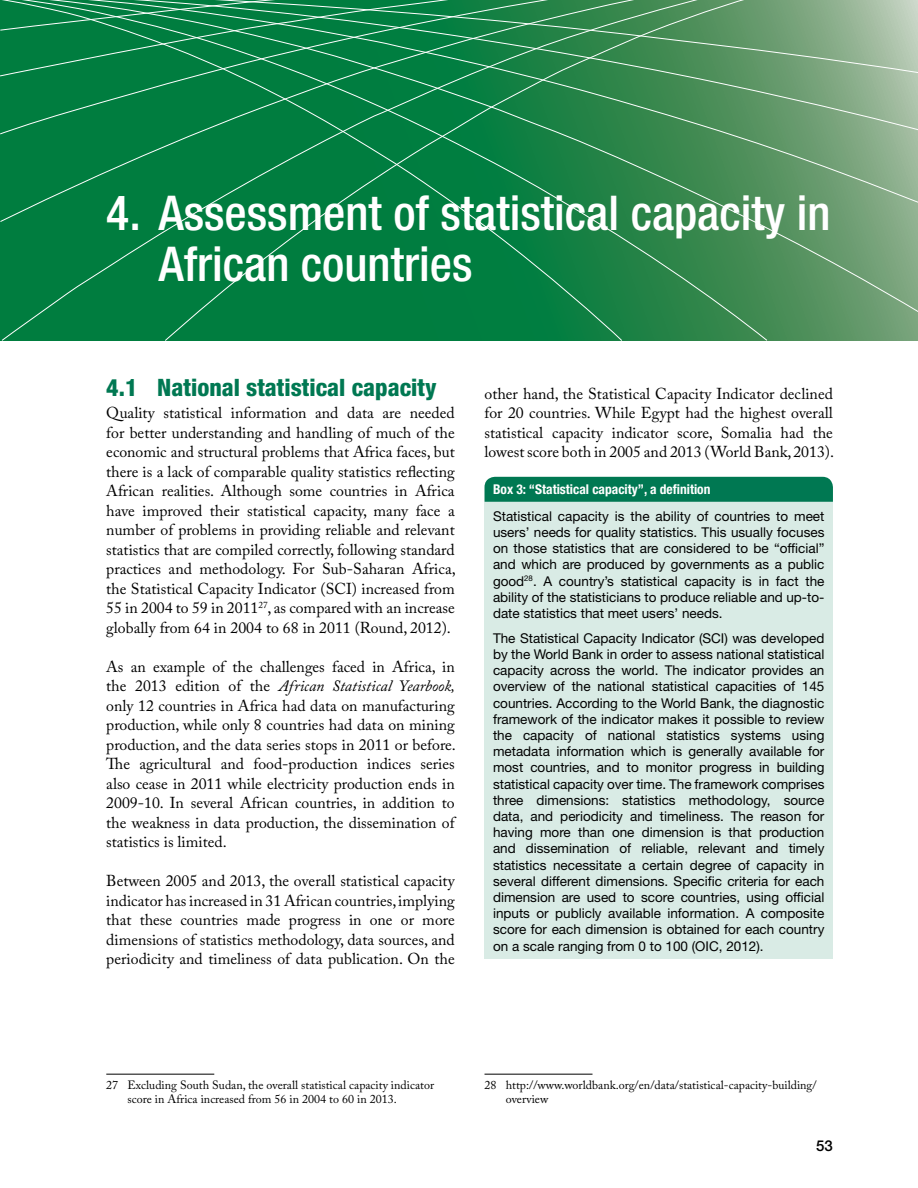
<style>
.page{position:relative;width:918px;height:1188px;background:#fff}
.page>*{position:absolute;margin:0;border:0;box-sizing:border-box;transform-origin:0 0}
.t1{font:500 condensed 48px/51px "Helvetica Neue LT Std";color:#fff}
.t2{font:800 condensed 24px "Helvetica Neue LT Std";color:#007852}
.t3{font:15.75px/19.5px "Adobe Caslon Pro";color:#000;text-align:justify}
.t4{font:500 15px "Helvetica Neue LT Std";color:#000}
.t5{font:13.5px/16.2px "Helvetica Neue LT Std";color:#000;text-align:justify}
.t6{font:700 condensed 13.5px "Helvetica Neue LT Std";color:#fff}
.t7{font:12px/14.4px "Adobe Caslon Pro";color:#000}
.s1{font-style:italic}
</style>
<div class="page">
<div style="left:485px;top:477px;width:348px;height:25px;background:#007852"></div>
<hr style="left:106px;top:1074px;width:108px;height:1px;background:#000">
<svg style="left:780px;top:0;width:138px;height:317px;background:#7ea881"></svg>
<div style="left:2px;top:0;width:163px;height:340px;background:#007d3f"></div>
<svg style="left:165px;top:0;width:615px;height:340px;background:#1d854b"></svg>
<div style="left:485px;top:503px;width:348px;height:456px;background:#d9ebe5"></div>
<hr style="left:485px;top:1074px;width:108px;height:1px;background:#000">
<h1 class="t1" style="left:159px;top:186px;width:673px;text-indent:-53px">4. Assessment of statistical capacity in<br>African countries</h1>
<h2 class="t2" style="left:106px;top:373px;width:332px">4.1 National statistical capacity</h2>
<p class="t3" style="left:106px;top:403px;width:351px">Quality statistical information and data are needed for better understanding and handling of much of the economic and structural problems that Africa faces, but there is a lack of comparable quality statistics reflecting African realities. Although some countries in Africa have improved their statistical capacity, many face a number of problems in providing reliable and relevant statistics that are compiled correctly, following standard practices and methodology. For Sub-Saharan Africa, the Statistical Capacity Indicator (SCI) increased from 55 in 2004 to 59 in 2011<sup>27</sup>, as compared with an increase globally from 64 in 2004 to 68 in 2011 (Round, 2012).</p>
<p class="t3" style="left:106px;top:657px;width:351px">As an example of the challenges faced in Africa, in the 2013 edition of the <span class="s1">African Statistical Yearbook, </span>only 12 countries in Africa had data on manufacturing production, while only 8 countries had data on mining production, and the data series stops in 2011 or before.<br>The agricultural and food-production indices series also cease in 2011 while electricity production ends in 2009-10. In several African countries, in addition to the weakness in data production, the dissemination of statistics is limited.</p>
<p class="t3" style="left:106px;top:871px;width:350px">Between 2005 and 2013, the overall statistical capacity indicator has increased in 31 African countries, implying that these countries made progress in one or more dimensions of statistics methodology, data sources, and periodicity and timeliness of data publication. On the</p>
<p class="t3" style="left:485px;top:384px;width:351px">other hand, the Statistical Capacity Indicator declined for 20 countries. While Egypt had the highest overall statistical capacity indicator score, Somalia had the lowest score both in 2005 and 2013 (World Bank, 2013).</p>
<p class="t6" style="left:493px;top:481px;width:219px">Box 3: “Statistical capacity”, a definition</p>
<p class="t5" style="left:493px;top:508px;width:333px">Statistical capacity is the ability of countries to meet users’ needs for quality statistics. This usually focuses on those statistics that are considered to be “official” and which are produced by governments as a public good<sup>28</sup>. A country’s statistical capacity is in fact the ability of the statisticians to produce reliable and up-to&shy;date statistics that meet users’ needs.</p>
<p class="t5" style="left:493px;top:630px;width:333px">The Statistical Capacity Indicator (SCI) was developed by the World Bank in order to assess national statistical capacity across the world. The indicator provides an overview of the national statistical capacities of 145 countries. According to the World Bank, the diagnostic framework of the indicator makes it possible to review the capacity of national statistics systems using metadata information which is generally available for most countries, and to monitor progress in building statistical capacity over time. The framework comprises three dimensions: statistics methodology, source data, and periodicity and timeliness. The reason for having more than one dimension is that production and dissemination of reliable, relevant and timely statistics necessitate a certain degree of capacity in several different dimensions. Specific criteria for each dimension are used to score countries, using official inputs or publicly available information. A composite score for each dimension is obtained for each country on a scale ranging from 0 to 100 (OIC, 2012).</p>
<p class="t7" style="left:128px;top:1077px;width:308px;text-indent:-21px">27 Excluding South Sudan, the overall statistical capacity indicator score in Africa increased from 56 in 2004 to 60 in 2013.</p>
<p class="t7" style="left:506px;top:1077px;width:312px;text-indent:-21px">28 http://www.worldbank.org/en/data/statistical-capacity-building/ overview</p>
<p class="t4" style="left:816px;top:1136px;width:18px">53</p>
</div>
